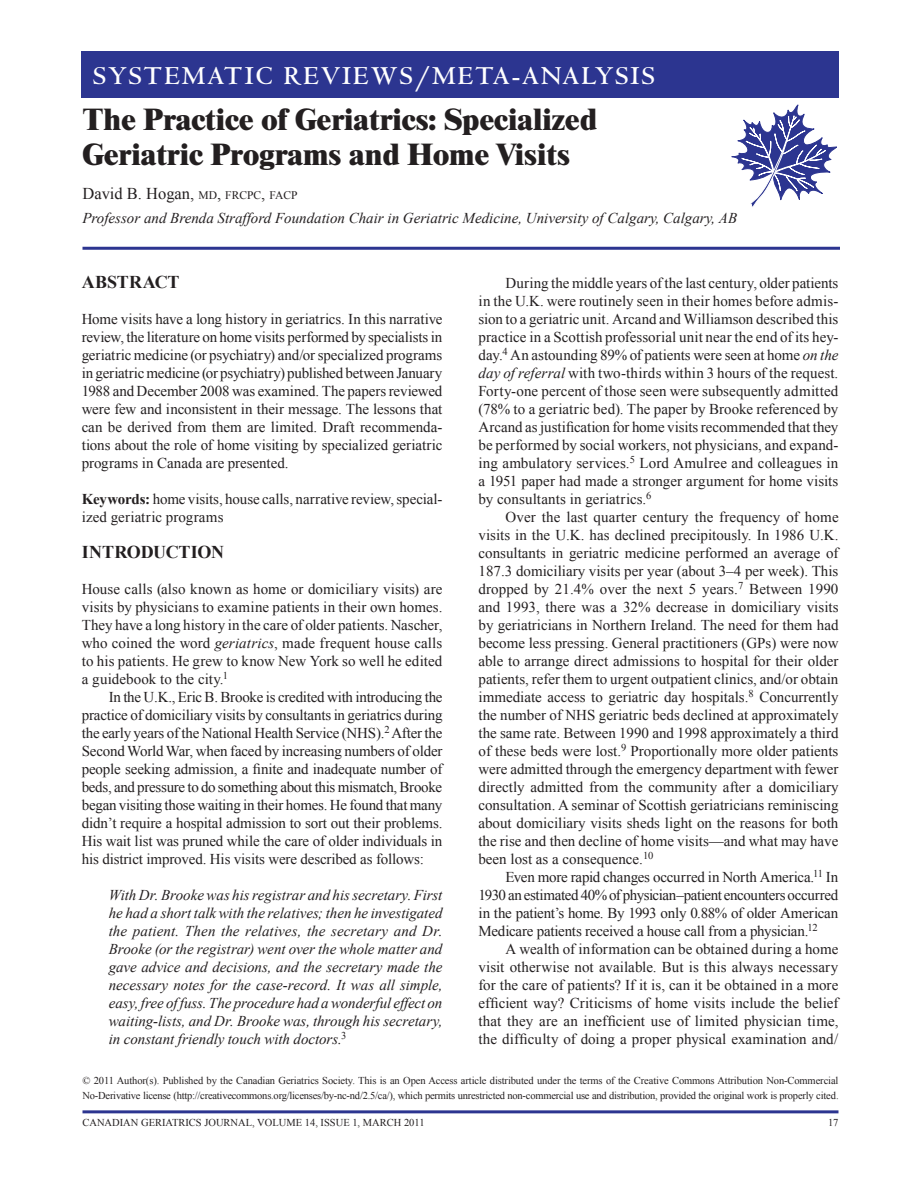
<style>
.page{position:relative;width:918px;height:1188px;background:#fff}
.page>*{position:absolute;margin:0;border:0;box-sizing:border-box;transform-origin:0 0}
.t1{font:800 30px/34.5px "Times";color:#231f20}
.t2{font:700 27px "Centaur";letter-spacing:.075em;color:#fff}
.t3{font:700 18px "Times New Roman";letter-spacing:-.01em;color:#231f20}
.t4{font:700 18px "Times New Roman";letter-spacing:.01em;color:#231f20}
.t5{font:16.5px "Times New Roman";color:#231f20}
.t6{font:15px/18px "Times New Roman";color:#231f20;text-align:justify}
.t7{font:italic 15px/18px "Times New Roman";color:#231f20;text-align:justify}
.t8{font:10.5px/15px "Times New Roman";letter-spacing:-.01em;color:#231f20}
.s1{font-size:11.55px}
.s2{font-style:inherit}
.s3{font-weight:700}
.s4{font-style:italic}
</style>
<div class="page">
<hr style="left:82px;top:1110px;width:756px;height:3px;background:#2c3590">
<div style="left:81px;top:51px;width:757px;height:46px;background:#2c3590"></div>
<svg style="left:731px;top:104px;width:106px;height:103px"></svg>
<hr style="left:82px;top:247px;width:758px;height:3px;background:#2c3590">
<h2 class="t2" style="left:93px;top:61px;width:562px">SYSTEMATIC REVIEWS/META-ANALYSIS</h2>
<h1 class="t1" style="left:82px;top:102px;width:516px">The Practice of Geriatrics: Specialized<br>Geriatric Programs and Home Visits</h1>
<p class="t5" style="left:82px;top:184px;width:217px">David B. Hogan, <span class="s1">MD</span><span class="s2">,</span> <span class="s1">FRCPC</span><span class="s2">,</span> <span class="s1">FACP</span></p>
<p class="t7" style="left:82px;top:209px;width:656px">Professor and Brenda Strafford Foundation Chair in Geriatric Medicine, University of Calgary, Calgary, AB</p>
<p class="t4" style="left:82px;top:272px;width:99px">ABSTRACT</p>
<p class="t6" style="left:82px;top:310px;width:362px">Home visits have a long history in geriatrics. In this narrative review, the literature on home visits performed by specialists in geriatric medicine (or psychiatry) and/or specialized programs in geriatric medicine (or psychiatry) published between January 1988 and December 2008 was examined. The papers reviewed were few and inconsistent in their message. The lessons that can be derived from them are limited. Draft recommenda&shy;tions about the role of home visiting by specialized geriatric programs in Canada are presented.</p>
<p class="t6" style="left:82px;top:490px;width:362px"><span class="s3">KEYWORDS:</span> home visits, house calls, narrative review, special&shy;ized geriatric programs</p>
<p class="t3" style="left:82px;top:542px;width:144px">INTRODUCTION</p>
<p class="t6" style="left:82px;top:580px;width:362px">House calls (also known as home or domiciliary visits) are visits by physicians to examine patients in their own homes.<br>They have a long history in the care of older patients. Nascher, who coined the word <span class="s4">geriatrics</span>, made frequent house calls to his patients. He grew to know New York so well he edited a guidebook to the city.<sup>1</sup></p>
<p class="t6" style="left:82px;top:688px;width:362px;text-indent:27px">In the U.K., Eric B. Brooke is credited with introducing the practice of domiciliary visits by consultants in geriatrics during the early years of the National Health Service (NHS).<sup>2</sup> After the Second World War, when faced by increasing numbers of older people seeking admission, a finite and inadequate number of beds, and pressure to do something about this mismatch, Brooke began visiting those waiting in their homes. He found that many didn’t require a hospital admission to sort out their problems.<br>His wait list was pruned while the care of older individuals in his district improved. His visits were described as follows:</p>
<p class="t7" style="left:109px;top:886px;width:335px">With Dr. Brooke was his registrar and his secretary. First he had a short talk with the relatives; then he investigated the patient. Then the relatives, the secretary and Dr.<br>Brooke (or the registrar) went over the whole matter and gave advice and decisions, and the secretary made the necessary notes for the case-record. It was all simple, easy, free of fuss. The procedure had a wonderful effect on waiting-lists, and Dr. Brooke was, through his secretary, in constant friendly touch with doctors.<sup>3</sup></p>
<p class="t6" style="left:478px;top:274px;width:362px;text-indent:27px">During the middle years of the last century, older patients in the U.K. were routinely seen in their homes before admis&shy;sion to a geriatric unit. Arcand and Williamson described this practice in a Scottish professorial unit near the end of its hey&shy;day.<sup>4</sup> An astounding 89% of patients were seen at home <span class="s4">on the day of referral</span> with two-thirds within 3 hours of the request.<br>Forty-one percent of those seen were subsequently admitted (78% to a geriatric bed). The paper by Brooke referenced by Arcand as justification for home visits recommended that they be performed by social workers, not physicians, and expand&shy;ing ambulatory services.<sup>5</sup> Lord Amulree and colleagues in a 1951 paper had made a stronger argument for home visits by consultants in geriatrics.<sup>6</sup></p>
<p class="t6" style="left:478px;top:508px;width:362px;text-indent:27px">Over the last quarter century the frequency of home visits in the U.K. has declined precipitously. In 1986 U.K. consultants in geriatric medicine performed an average of 187.3 domiciliary visits per year (about 3–4 per week). This dropped by 21.4% over the next 5 years.<sup>7</sup> Between 1990 and 1993, there was a 32% decrease in domiciliary visits by geriatricians in Northern Ireland. The need for them had become less pressing. General practitioners (GPs) were now able to arrange direct admissions to hospital for their older patients, refer them to urgent outpatient clinics, and/or obtain immediate access to geriatric day hospitals.<sup>8</sup> Concurrently the number of NHS geriatric beds declined at approximately the same rate. Between 1990 and 1998 approximately a third of these beds were lost.<sup>9</sup> Proportionally more older patients were admitted through the emergency department with fewer directly admitted from the community after a domiciliary consultation. A seminar of Scottish geriatricians reminiscing about domiciliary visits sheds light on the reasons for both the rise and then decline of home visits—and what may have been lost as a consequence.<sup>10</sup></p>
<p class="t6" style="left:478px;top:868px;width:361px;text-indent:27px">Even more rapid changes occurred in North America.<sup>11</sup> In 1930 an estimated 40% of physician–patient encounters occurred in the patient’s home. By 1993 only 0.88% of older American Medicare patients received a house call from a physician.<sup>12</sup></p>
<p class="t6" style="left:478px;top:940px;width:362px;text-indent:27px">A wealth of information can be obtained during a home visit otherwise not available. But is this always necessary for the care of patients? If it is, can it be obtained in a more efficient way? Criticisms of home visits include the belief that they are an inefficient use of limited physician time, the difficulty of doing a proper physical examination and/</p>
<p class="t8" style="left:82px;top:1073px;width:758px">© 2011 Author(s). Published by the Canadian Geriatrics Society. This is an Open Access article distributed under the terms of the Creative Commons Attribution Non-Commercial<br>No-Derivative license (http://creativecommons.org/licenses/by-nc-nd/2.5/ca/), which permits unrestricted non-commercial use and distribution, provided the original work is properly cited.</p>
<p class="t8" style="left:82px;top:1115px;width:344px">CANADIAN GERIATRICS JOURNAL, VOLUME 14, ISSUE 1, MARCH 2011</p>
<p class="t8" style="left:828px;top:1115px;width:12px">17</p>
</div>
